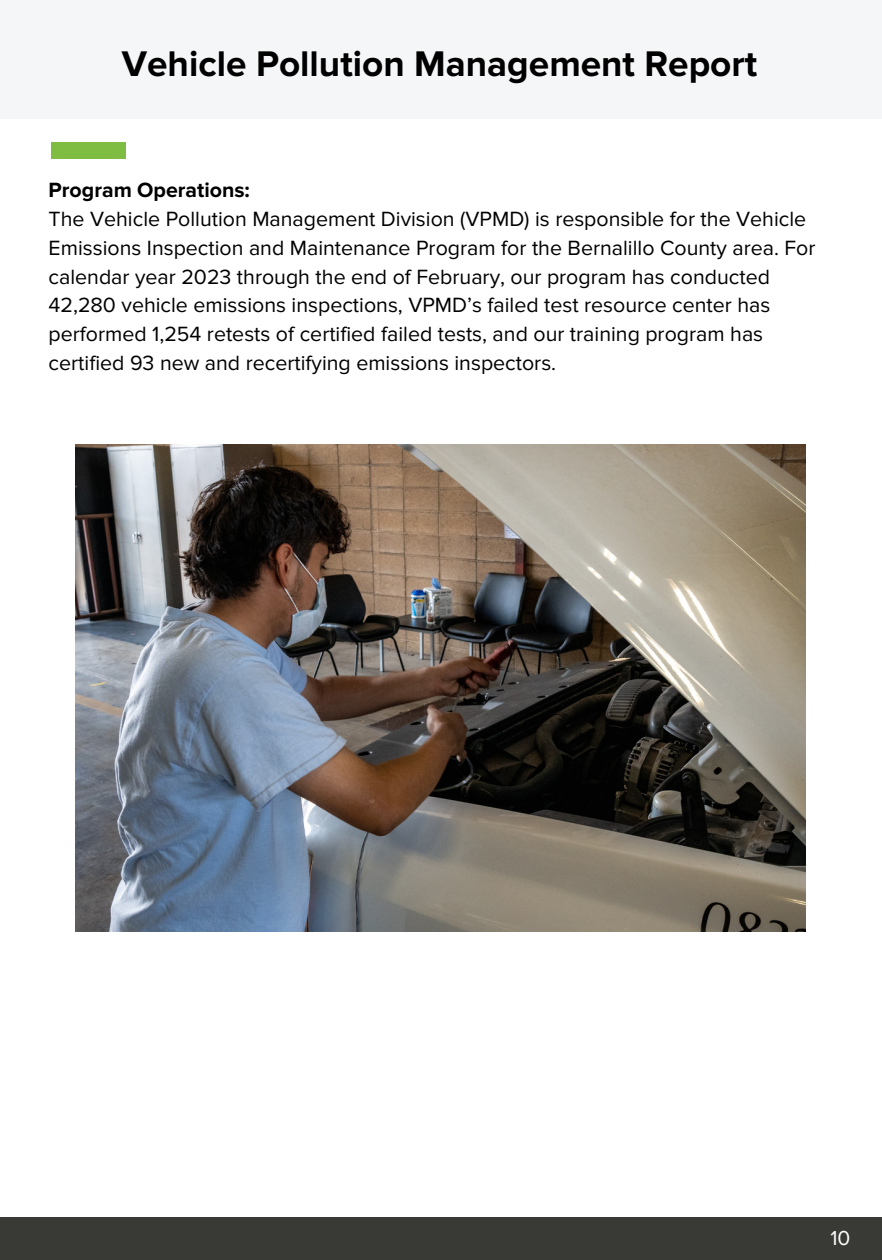
<style>
.page{position:relative;width:882px;height:1260px;background:#fff}
.page>*{position:absolute;margin:0;border:0;box-sizing:border-box;transform-origin:0 0}
.t1{font:700 36.93px "Proxima Nova";color:#000}
.t2{font:21.35px/28.9px "Proxima Nova";color:#000}
.t3{font:700 21.35px "Proxima Nova";color:#000}
.t4{font:21px "Proxima Nova";color:#fff}
</style>
<div class="page">
<div style="left:0;top:1217px;width:882px;height:43px;background:#393935"></div>
<div style="left:0;top:0;width:882px;height:119px;background:#f5f6f7"></div>
<div style="left:51px;top:142px;width:74px;height:17px;background:#7fbd42"></div>
<img style="left:76px;top:445px;width:730px;height:487px">
<h1 class="t1" style="left:122px;top:42px;width:637px">Vehicle Pollution Management Report</h1>
<p class="t3" style="left:49px;top:177px;width:203px">Program Operations:</p>
<p class="t2" style="left:49px;top:205px;width:768px">The Vehicle Pollution Management Division (VPMD) is responsible for the Vehicle Emissions Inspection and Maintenance Program for the Bernalillo County area. For calendar year 2023 through the end of February, our program has conducted 42,280 vehicle emissions inspections, VPMD’s failed test resource center has performed 1,254 retests of certified failed tests, and our training program has certified 93 new and recertifying emissions inspectors.</p>
<p class="t4" style="left:830px;top:1226px;width:21px">10</p>
</div>
